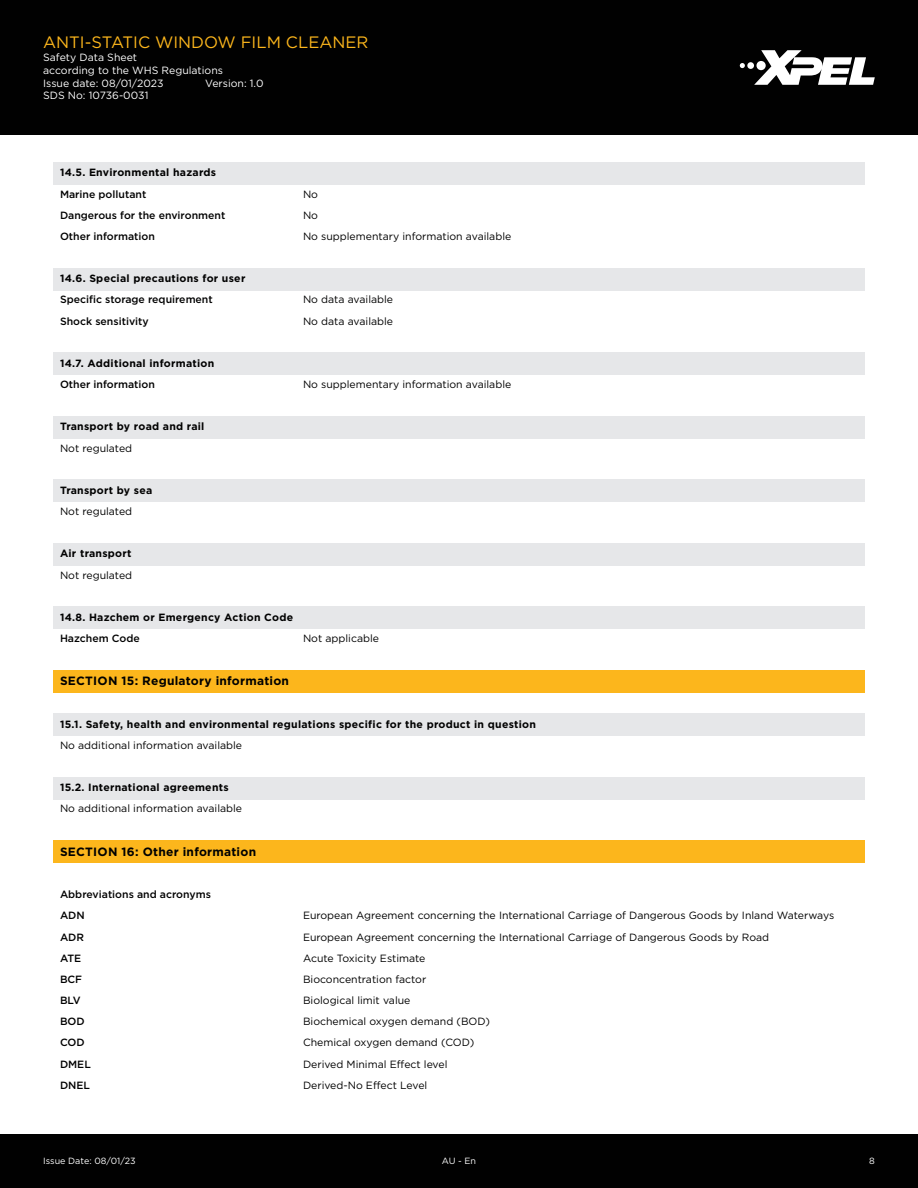
<style>
.page{position:relative;width:918px;height:1188px;background:#fff}
.page>*{position:absolute;margin:0;border:0;box-sizing:border-box;transform-origin:0 0}
.t1{font:16.5px "Gotham Pro";color:#fcb61c}
.t2{font:700 12px "Gotham Pro";letter-spacing:.02em;color:#010101}
.t3{font:10.5px "Gotham Pro";color:#010101}
.t4{font:700 10.5px "Gotham Pro";letter-spacing:.025em;color:#010101}
.t5{font:500 10.5px/21.1px "Gotham Pro";color:#010101}
.t6{font:10.5px/12.6px "Gotham Pro";color:#fff}
.t7{font:9px "Gotham Pro";color:#fff}
</style>
<div class="page">
<div style="left:0;top:0;width:918px;height:135px;background:#010101"></div>
<svg style="left:740px;top:50px;width:135px;height:35px"></svg>
<div style="left:0;top:1134px;width:918px;height:54px;background:#010101"></div>
<div style="left:53px;top:670px;width:812px;height:22px;background:#fcb61c"></div>
<div style="left:53px;top:713px;width:812px;height:23px;background:#e6e7e9"></div>
<div style="left:53px;top:777px;width:812px;height:23px;background:#e6e7e9"></div>
<div style="left:53px;top:840px;width:812px;height:23px;background:#fcb61c"></div>
<div style="left:53px;top:162px;width:812px;height:23px;background:#e6e7e9"></div>
<div style="left:53px;top:268px;width:812px;height:23px;background:#e6e7e9"></div>
<div style="left:53px;top:352px;width:812px;height:23px;background:#e6e7e9"></div>
<div style="left:53px;top:416px;width:812px;height:23px;background:#e6e7e9"></div>
<div style="left:53px;top:479px;width:812px;height:23px;background:#e6e7e9"></div>
<div style="left:53px;top:543px;width:812px;height:23px;background:#e6e7e9"></div>
<div style="left:53px;top:606px;width:812px;height:23px;background:#e6e7e9"></div>
<h1 class="t1" style="left:43px;top:33px;width:327px">ANTI-STATIC WINDOW FILM CLEANER</h1>
<p class="t6" style="left:43px;top:51px;width:181px">Safety Data Sheet<br>according to the WHS Regulations<br>Issue date: 08/01/2023</p>
<p class="t6" style="left:205px;top:77px;width:60px">Version: 1.0</p>
<p class="t6" style="left:43px;top:89px;width:107px">SDS No: 10736-0031</p>
<p class="t4" style="left:60px;top:167px;width:158px">14.5. Environmental hazards</p>
<p class="t5" style="left:60px;top:183px;width:88px">Marine pollutant</p>
<p class="t3" style="left:303px;top:188px;width:17px">No</p>
<p class="t5" style="left:60px;top:204px;width:167px">Dangerous for the environment</p>
<p class="t3" style="left:303px;top:209px;width:17px">No</p>
<p class="t5" style="left:60px;top:225px;width:97px">Other information</p>
<p class="t3" style="left:303px;top:230px;width:210px">No supplementary information available</p>
<p class="t4" style="left:60px;top:272px;width:187px">14.6. Special precautions for user</p>
<p class="t5" style="left:60px;top:289px;width:154px">Specific storage requirement</p>
<p class="t3" style="left:303px;top:294px;width:92px">No data available</p>
<p class="t5" style="left:60px;top:310px;width:90px">Shock sensitivity</p>
<p class="t3" style="left:303px;top:315px;width:92px">No data available</p>
<p class="t4" style="left:60px;top:357px;width:156px">14.7. Additional information</p>
<p class="t5" style="left:60px;top:374px;width:97px">Other information</p>
<p class="t3" style="left:303px;top:379px;width:210px">No supplementary information available</p>
<p class="t4" style="left:60px;top:421px;width:146px">Transport by road and rail</p>
<p class="t3" style="left:60px;top:442px;width:74px">Not regulated</p>
<p class="t4" style="left:60px;top:484px;width:94px">Transport by sea</p>
<p class="t3" style="left:60px;top:506px;width:74px">Not regulated</p>
<p class="t4" style="left:60px;top:548px;width:73px">Air transport</p>
<p class="t3" style="left:60px;top:569px;width:74px">Not regulated</p>
<p class="t4" style="left:60px;top:611px;width:235px">14.8. Hazchem or Emergency Action Code</p>
<p class="t5" style="left:60px;top:627px;width:81px">Hazchem Code</p>
<p class="t3" style="left:303px;top:633px;width:78px">Not applicable</p>
<p class="t2" style="left:60px;top:674px;width:231px">SECTION 15: Regulatory information</p>
<p class="t4" style="left:60px;top:718px;width:477px">15.1. Safety, health and environmental regulations specific for the product in question</p>
<p class="t3" style="left:60px;top:739px;width:184px">No additional information available</p>
<p class="t4" style="left:60px;top:782px;width:170px">15.2. International agreements</p>
<p class="t3" style="left:60px;top:803px;width:184px">No additional information available</p>
<p class="t2" style="left:60px;top:845px;width:198px">SECTION 16: Other information</p>
<p class="t5" style="left:60px;top:884px;width:153px">Abbreviations and acronyms<br>ADN</p>
<p class="t3" style="left:303px;top:910px;width:533px">European Agreement concerning the International Carriage of Dangerous Goods by Inland Waterways</p>
<p class="t5" style="left:60px;top:926px;width:26px">ADR</p>
<p class="t3" style="left:303px;top:931px;width:468px">European Agreement concerning the International Carriage of Dangerous Goods by Road</p>
<p class="t5" style="left:60px;top:947px;width:23px">ATE</p>
<p class="t3" style="left:303px;top:952px;width:124px">Acute Toxicity Estimate</p>
<p class="t5" style="left:60px;top:968px;width:24px">BCF</p>
<p class="t3" style="left:303px;top:973px;width:125px">Bioconcentration factor</p>
<p class="t5" style="left:60px;top:989px;width:22px">BLV</p>
<p class="t3" style="left:303px;top:995px;width:109px">Biological limit value</p>
<p class="t5" style="left:60px;top:1011px;width:26px">BOD</p>
<p class="t3" style="left:303px;top:1016px;width:188px">Biochemical oxygen demand (BOD)</p>
<p class="t5" style="left:60px;top:1032px;width:26px">COD</p>
<p class="t3" style="left:303px;top:1037px;width:173px">Chemical oxygen demand (COD)</p>
<p class="t5" style="left:60px;top:1053px;width:32px">DMEL</p>
<p class="t3" style="left:303px;top:1058px;width:146px">Derived Minimal Effect level</p>
<p class="t5" style="left:60px;top:1074px;width:32px">DNEL</p>
<p class="t3" style="left:303px;top:1079px;width:126px">Derived-No Effect Level</p>
<p class="t7" style="left:43px;top:1156px;width:94px">Issue Date: 08/01/23</p>
<p class="t7" style="left:442px;top:1156px;width:36px">AU - En</p>
<p class="t7" style="left:869px;top:1156px;width:7px">8</p>
</div>
